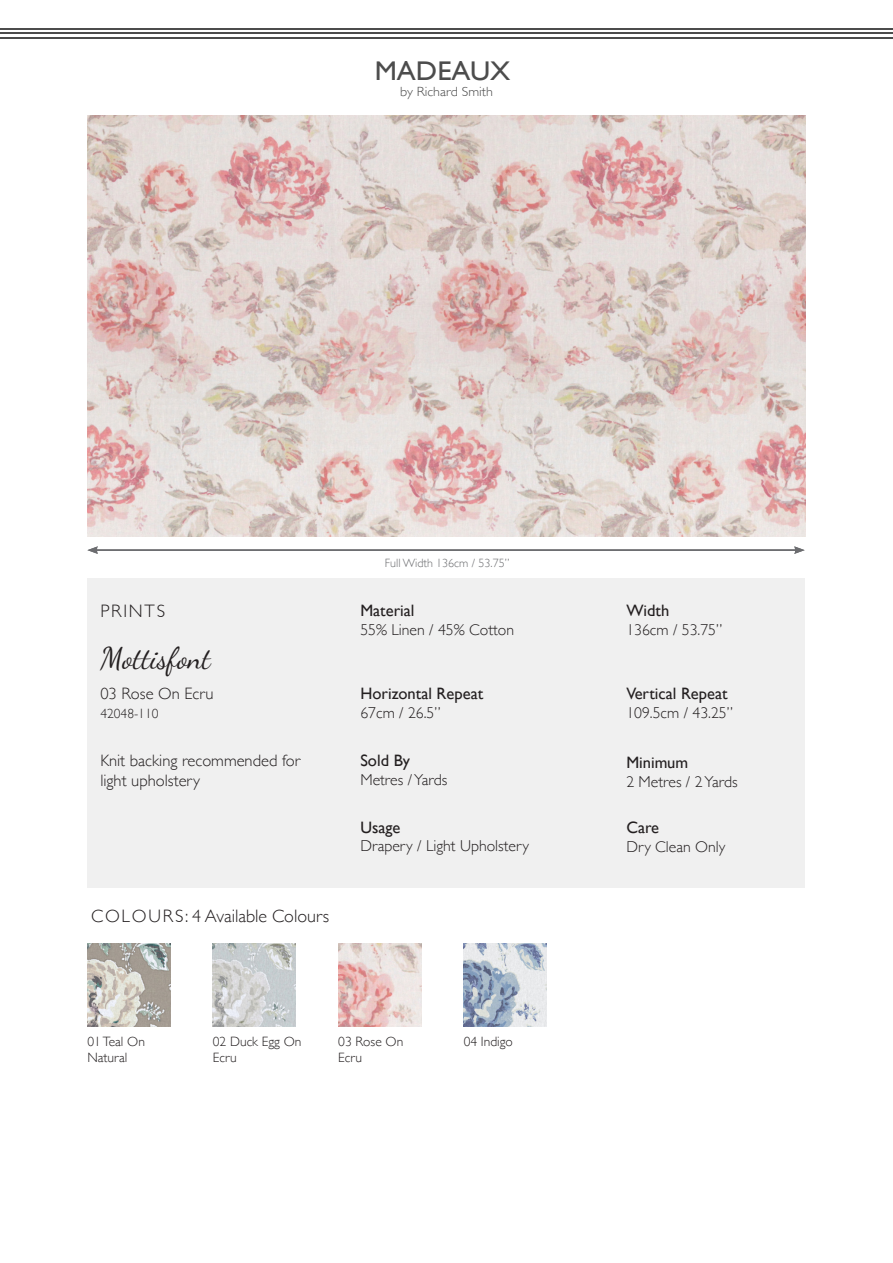
<style>
.page{position:relative;width:893px;height:1263px;background:#fff}
.page>*{position:absolute;margin:0;border:0;box-sizing:border-box;transform-origin:0 0}
.Body{font:30px "Dancing Script";color:#231f20}
.t1{font:27px "Gill Sans";color:#4c4c4c;scale:1.05 1}
.Body-2{font:300 18px "Gill Sans";color:#231f20}
.Body-3{font:16.5px "Gill Sans";color:#231f20}
.Body-4{font:300 16.5px/19.8px "Gill Sans";color:#231f20}
.Body-5{font:300 15.75px "Gill Sans";color:#231f20}
.Body-6{font:300 13.5px/16.2px "Gill Sans";color:#231f20}
.t2{font:300 13.35px "Gill Sans";color:#4c4c4c;scale:1.05 1}
.Body-7{font:300 12px "Gill Sans";color:#6c6d70}
</style>
<div class="page">
<hr style="left:1px;top:37px;width:892px;height:2px;background:#4c4c4c">
<hr style="left:1px;top:32px;width:892px;height:2px;background:#4c4c4c">
<hr style="left:0;top:28px;width:892px;height:2px;background:#4c4c4c">
<hr style="left:96px;top:549px;width:700px;height:2px;background:#6c6d70">
<svg style="left:87px;top:546px;width:11px;height:8px"></svg>
<svg style="left:794px;top:546px;width:11px;height:8px"></svg>
<img style="left:88px;top:116px;width:718px;height:421px">
<div style="left:87px;top:578px;width:718px;height:310px;background:#f0f0f0"></div>
<img style="left:464px;top:943px;width:83px;height:83px">
<img style="left:338px;top:943px;width:83px;height:83px">
<img style="left:213px;top:943px;width:83px;height:83px">
<img style="left:87px;top:943px;width:83px;height:83px">
<h2 class="t1" style="left:375px;top:55px;width:131px">MADEAUX</h2>
<p class="t2" style="left:400px;top:81px;width:90px">by Richard Smith</p>
<p class="Body-2" style="left:100px;top:597px;width:66px">PRINTS</p>
<p class="Body" style="left:100px;top:635px;width:112px">Mottisfont</p>
<p class="Body-4" style="left:100px;top:683px;width:115px">03 Rose On Ecru</p>
<p class="Body-6" style="left:100px;top:705px;width:60px">42048-110</p>
<p class="Body-4" style="left:100px;top:750px;width:201px">Knit backing recommended for light upholstery</p>
<p class="Body-2" style="left:91px;top:902px;width:240px">COLOURS: 4 Available Colours</p>
<p class="Body-7" style="left:385px;top:553px;width:126px">Full Width 136cm / 53.75”</p>
<p class="Body-3" style="left:360px;top:600px;width:56px">Material</p>
<p class="Body-5" style="left:360px;top:617px;width:155px">55% Linen / 45% Cotton</p>
<p class="Body-3" style="left:360px;top:684px;width:124px">Horizontal Repeat</p>
<p class="Body-5" style="left:360px;top:701px;width:82px">67cm / 26.5”</p>
<p class="Body-3" style="left:360px;top:751px;width:51px">Sold By</p>
<p class="Body-5" style="left:360px;top:768px;width:88px">Metres / Yards</p>
<p class="Body-3" style="left:360px;top:817px;width:42px">Usage</p>
<p class="Body-5" style="left:360px;top:834px;width:170px">Drapery / Light Upholstery</p>
<p class="Body-6" style="left:87px;top:1032px;width:59px">01 Teal On<br>Natural</p>
<p class="Body-6" style="left:213px;top:1032px;width:90px">02 Duck Egg On<br>Ecru</p>
<p class="Body-6" style="left:338px;top:1032px;width:67px">03 Rose On</p>
<p class="Body-6" style="left:464px;top:1032px;width:51px">04 Indigo</p>
<p class="Body-6" style="left:338px;top:1049px;width:25px">Ecru</p>
<p class="Body-3" style="left:626px;top:600px;width:44px">Width</p>
<p class="Body-5" style="left:626px;top:617px;width:98px">136cm / 53.75”</p>
<p class="Body-3" style="left:626px;top:684px;width:103px">Vertical Repeat</p>
<p class="Body-5" style="left:626px;top:701px;width:108px">109.5cm / 43.25”</p>
<p class="Body-3" style="left:626px;top:753px;width:63px">Minimum</p>
<p class="Body-5" style="left:626px;top:770px;width:113px">2 Metres / 2 Yards</p>
<p class="Body-3" style="left:626px;top:817px;width:34px">Care</p>
<p class="Body-5" style="left:626px;top:834px;width:100px">Dry Clean Only</p>
</div>
